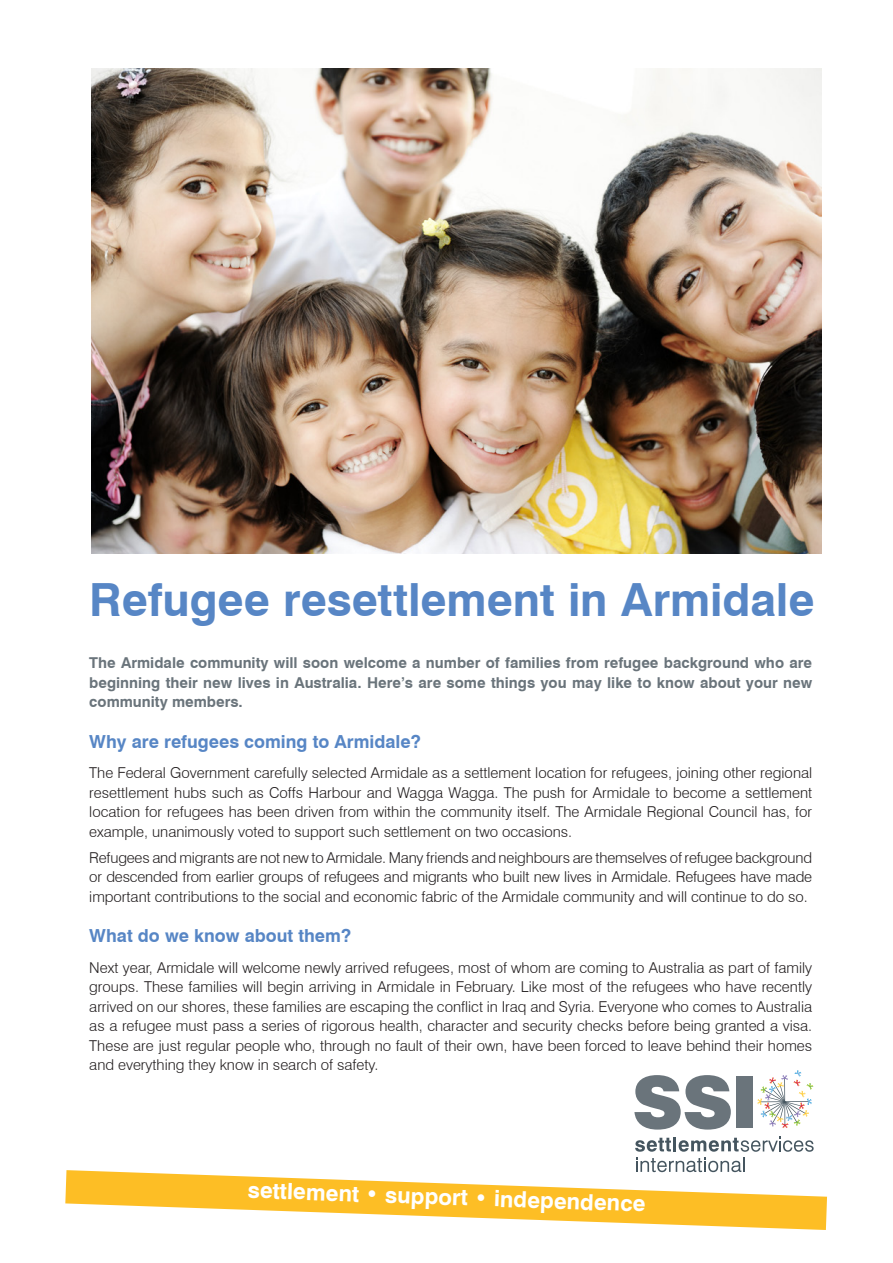
<style>
.page{position:relative;width:893px;height:1263px;background:#fff}
.page>*{position:absolute;margin:0;border:0;box-sizing:border-box;transform-origin:0 0}
.t1{font:700 45.75px "Swiss 721 BT";color:#5786c5}
.Body-1{font:700 22.5px "Swiss 721 BT";color:#fff}
.H3-blue{font:700 18px "Swiss 721 BT";color:#5786c5}
.Body-1-2{font:300 15px/19.5px "Swiss 721 BT";color:#231f20;text-align:justify}
.Body-1-3{font:700 15px/19.5px "Swiss 721 BT";color:#6a747b;text-align:justify}
</style>
<div class="page">
<svg style="left:634px;top:1075px;width:97px;height:54px"></svg>
<div style="left:736px;top:1076px;width:17px;height:52px;background:#6a747b"></div>
<svg style="left:757px;top:1070px;width:56px;height:58px"></svg>
<svg style="left:635px;top:1136px;width:179px;height:34px"></svg>
<svg style="left:65px;top:1170px;width:762px;height:60px;fill:#fdbe25"></svg>
<img style="left:91px;top:69px;width:730px;height:484px">
<h1 class="t1" style="left:89px;top:572px;width:727px">Refugee resettlement in Armidale</h1>
<p class="Body-1-3" style="left:89px;top:653px;width:724px">The Armidale community will soon welcome a number of families from refugee background who are beginning their new lives in Australia. Here’s are some things you may like to know about your new community members.</p>
<p class="H3-blue" style="left:89px;top:731px;width:333px">Why are refugees coming to Armidale?</p>
<p class="Body-1-2" style="left:89px;top:763px;width:724px">The Federal Government carefully selected Armidale as a settlement location for refugees, joining other regional resettlement hubs such as Coffs Harbour and Wagga Wagga. The push for Armidale to become a settlement location for refugees has been driven from within the community itself. The Armidale Regional Council has, for example, unanimously voted to support such settlement on two occasions.</p>
<p class="Body-1-2" style="left:89px;top:847px;width:724px">Refugees and migrants are not new to Armidale. Many friends and neighbours are themselves of refugee background or descended from earlier groups of refugees and migrants who built new lives in Armidale. Refugees have made important contributions to the social and economic fabric of the Armidale community and will continue to do so.</p>
<p class="H3-blue" style="left:89px;top:925px;width:263px">What do we know about them?</p>
<p class="Body-1-2" style="left:89px;top:957px;width:724px">Next year, Armidale will welcome newly arrived refugees, most of whom are coming to Australia as part of family groups. These families will begin arriving in Armidale in February. Like most of the refugees who have recently arrived on our shores, these families are escaping the conflict in Iraq and Syria. Everyone who comes to Australia as a refugee must pass a series of rigorous health, character and security checks before being granted a visa.<br>These are just regular people who, through no fault of their own, have been forced to leave behind their homes and everything they know in search of safety.</p>
<p class="Body-1" style="left:248px;top:1176px;width:400px;rotate:2deg">settlement • support • independence</p>
</div>
